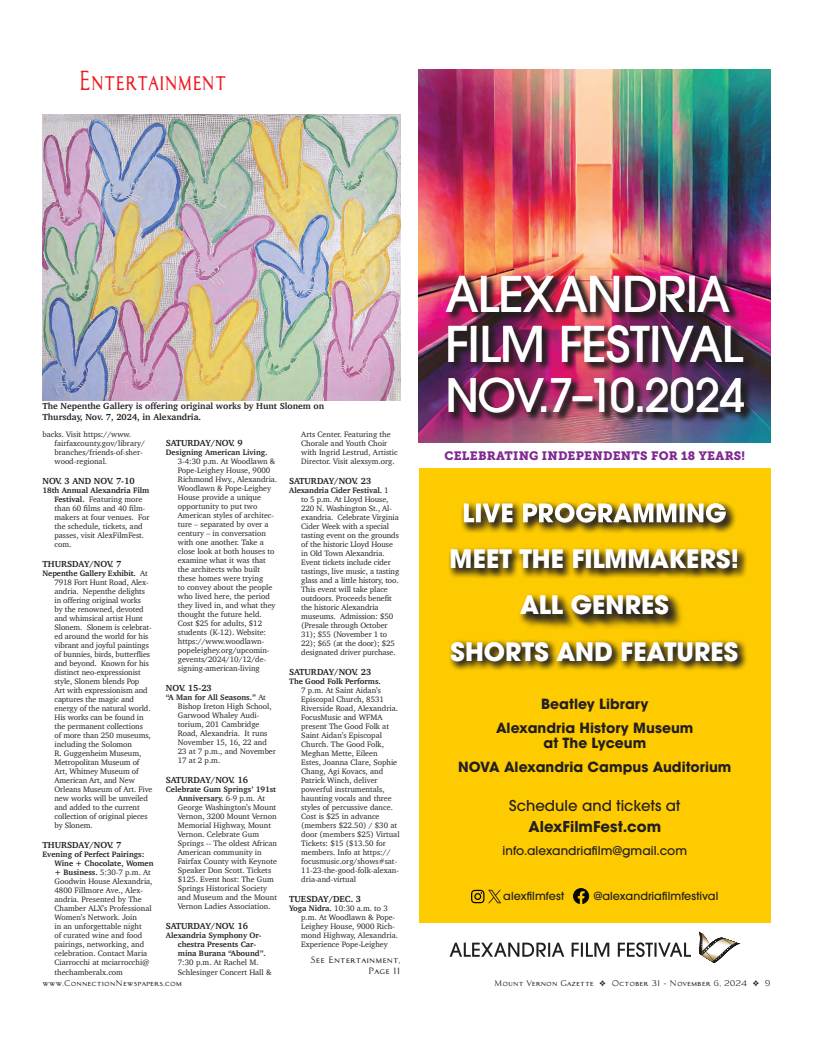
<style>
.page{position:relative;width:816px;height:1057px;background:#fff}
.page>*{position:absolute;margin:0;border:0;box-sizing:border-box;transform-origin:0 0}
.t1{font:500 48.8px/49.8px "ITC Avant Garde Pro";letter-spacing:-.02em;color:#fff}
.t2{font:500 45.6px "ITC Avant Garde Pro";letter-spacing:-.025em;color:#fff}
.hdr_30{font:27px "Architect Bold V";color:#ee1d23;scale:.7 1}
.t3{font:700 25px/46.1px "ITC Avant Garde Pro";letter-spacing:.005em;color:#fff;text-align:center}
.t4{font:500 14.9px/20.5px "ITC Avant Garde Pro";letter-spacing:.005em;color:#231f20;text-align:center}
.t5{font:700 13.9px/23.3px "ITC Avant Garde Pro";letter-spacing:.005em;color:#231f20;text-align:center}
.t6{font:12.1px "Museo Slab 900";letter-spacing:.02em;color:#802990}
.t7{font:500 12.1px "ITC Avant Garde Pro";letter-spacing:.005em;color:#231f20}
.t8{font:500 11.2px "ITC Avant Garde Pro";letter-spacing:.005em;color:#231f20}
.cal1{font:700 9px "Charter";color:#231f20}
.cl{font:700 9px/11px "Charter";color:#231f20}
._1b{font:9px/11px "Architect Bold V";color:#231f20;text-align:right}
.cal2{font:8px/9px "Charter";color:#231f20}
.cal2-2{font:700 8px/9px "Charter";color:#231f20}
.t9{font:8px "Architect Bold V";color:#231f20}
.s1{font-weight:700}
.s2{font-weight:400}
</style>
<div class="page">
<div style="left:419px;top:468px;width:351px;height:454px;background:#fecb00"></div>
<img style="left:419px;top:70px;width:351px;height:372px">
<svg style="left:699px;top:931px;width:41px;height:31px"></svg>
<svg style="left:450px;top:942px;width:241px;height:14px"></svg>
<img style="left:446px;top:274px;width:308px;height:149px">
<svg style="left:449px;top:640px;width:298px;height:30px;background:#8e730f"></svg>
<svg style="left:449px;top:548px;width:298px;height:30px;background:#8d720f"></svg>
<div style="left:523px;top:597px;width:161px;height:33px;background:#231f20;opacity:.75"></div>
<svg style="left:520px;top:594px;width:159px;height:31px;background:#816911"></svg>
<svg style="left:461px;top:502px;width:275px;height:31px"></svg>
<svg style="left:464px;top:503px;width:262px;height:19px;background:#c5bb97"></svg>
<svg style="left:573px;top:888px;width:16px;height:15px"></svg>
<svg style="left:471px;top:889px;width:30px;height:14px"></svg>
<img style="left:42px;top:115px;width:358px;height:285px">
<p class="hdr_30" style="left:78px;top:66px;width:213px">Entertainment</p>
<p class="cl" style="left:42px;top:400px;width:283px">The Nepenthe Gallery is offering original works by Hunt Slonem on<br>Thursday, Nov. 7, 2024, in Alexandria.</p>
<p class="cal2" style="left:55px;top:429px;width:92px;text-indent:-12px">backs. Visit https://www. fairfaxcounty.gov/library/ branches/friends-of-sher&shy;wood-regional.</p>
<p class="cal1" style="left:42px;top:473px;width:94px">NOV. 3 AND NOV. 7-10</p>
<p class="cal2" style="left:55px;top:485px;width:96px;text-indent:-12px"><span class="s1">18th Annual Alexandria Film<br>Festival.</span> Featuring more than 60 films and 40 film&shy;makers at four venues. For the schedule, tickets, and passes, visit AlexFilmFest. com.</p>
<p class="cal1" style="left:42px;top:556px;width:80px">THURSDAY/NOV. 7</p>
<p class="cal2" style="left:55px;top:568px;width:99px;text-indent:-12px"><span class="s1">Nepenthe Gallery Exhibit.</span> At<br>7918 Fort Hunt Road, Alex&shy;andria. Nepenthe delights in offering original works<br>by the renowned, devoted and whimsical artist Hunt<br>Slonem. Slonem is celebrat&shy;ed around the world for his vibrant and joyful paintings of bunnies, birds, butterflies and beyond. Known for his distinct neo-expressionist style, Slonem blends Pop<br>Art with expressionism and captures the magic and energy of the natural world.<br>His works can be found in the permanent collections<br>of more than 250 museums, including the Solomon<br>R. Guggenheim Museum,<br>Metropolitan Museum of<br>Art, Whitney Museum of<br>American Art, and New<br>Orleans Museum of Art. Five new works will be unveiled and added to the current collection of original pieces by Slonem.</p>
<p class="cal1" style="left:42px;top:837px;width:80px">THURSDAY/NOV. 7</p>
<p class="cal2" style="left:55px;top:849px;width:101px;text-indent:-12px"><span class="s1">Evening of Perfect Pairings:<br>Wine + Chocolate, Women + Business.</span> 5:30-7 p.m. At<br>Goodwin House Alexandria,<br>4800 Fillmore Ave., Alex&shy;andria. Presented by The<br>Chamber ALX’s Professional<br>Women’s Network. Join<br>in an unforgettable night<br>of curated wine and food pairings, networking, and celebration. Contact Maria<br>Ciarrocchi at mciarrocchi@ thechamberalx.com</p>
<p class="cal1" style="left:166px;top:435px;width:78px">SATURDAY/NOV. 9</p>
<p class="cal2" style="left:178px;top:447px;width:101px;text-indent:-12px"><span class="s1">Designing American Living.<br></span>3-4:30 p.m. At Woodlawn &amp;<br>Pope-Leighey House, 9000<br>Richmond Hwy., Alexandria.<br>Woodlawn &amp; Pope-Leighey<br>House provide a unique opportunity to put two<br>American styles of architec&shy;ture – separated by over a century – in conversation with one another. Take a close look at both houses to examine what it was that the architects who built these homes were trying<br>to convey about the people who lived here, the period they lived in, and what they thought the future held.<br>Cost $25 for adults, $12 students (K-12). Website: https://www.woodlawn&shy;popeleighey.org/upcomin&shy;gevents/2024/10/12/de&shy;signing-american-living</p>
<p class="cal1" style="left:166px;top:680px;width:47px">NOV. 15-23</p>
<p class="cal2" style="left:178px;top:692px;width:100px;text-indent:-12px"><span class="s1">“A Man for All Seasons.”</span> At<br>Bishop Ireton High School,<br>Garwood Whaley Audi&shy;torium, 201 Cambridge<br>Road, Alexandria. It runs<br>November 15, 16, 22 and<br>23 at 7 p.m., and November<br>17 at 2 p.m.</p>
<p class="cal1" style="left:166px;top:772px;width:84px">SATURDAY/NOV. 16</p>
<p class="cal2" style="left:178px;top:784px;width:101px;text-indent:-12px"><span class="s1">Celebrate Gum Springs’ 191st<br>Anniversary.</span> 6-9 p.m. At<br>George Washington’s Mount<br>Vernon, 3200 Mount Vernon<br>Memorial Highway, Mount<br>Vernon. Celebrate Gum<br>Springs -- The oldest African<br>American community in<br>Fairfax County with Keynote<br>Speaker Don Scott. Tickets $125. Event host: The Gum<br>Springs Historical Society and Museum and the Mount<br>Vernon Ladies Association.</p>
<p class="cal1" style="left:166px;top:918px;width:84px">SATURDAY/NOV. 16</p>
<p class="cal2-2" style="left:178px;top:930px;width:95px;text-indent:-12px">Alexandria Symphony Or&shy;chestra Presents Car&shy;mina Burana “Abound”.<br><span class="s2">7:30 p.m. At Rachel M.<br>Schlesinger Concert Hall &amp;</span></p>
<p class="cal2" style="left:301px;top:429px;width:98px">Arts Center. Featuring the<br>Chorale and Youth Choir with Ingrid Lestrud, Artistic<br>Director. Visit alexsym.org.</p>
<p class="cal1" style="left:289px;top:473px;width:84px">SATURDAY/NOV. 23</p>
<p class="cal2" style="left:301px;top:485px;width:100px;text-indent:-12px"><span class="s1">Alexandria Cider Festival.</span> 1<br>to 5 p.m. At Lloyd House,<br>220 N. Washington St., Al&shy;exandria. Celebrate Virginia<br>Cider Week with a special tasting event on the grounds of the historic Lloyd House in Old Town Alexandria.<br>Event tickets include cider tastings, live music, a tasting glass and a little history, too.<br>This event will take place outdoors. Proceeds benefit the historic Alexandria museums. Admission: $50 (Presale through October<br>31); $55 (November 1 to<br>22); $65 (at the door); $25 designated driver purchase.</p>
<p class="cal1" style="left:289px;top:664px;width:84px">SATURDAY/NOV. 23</p>
<p class="cal2" style="left:301px;top:676px;width:100px;text-indent:-12px"><span class="s1">The Good Folk Performs.<br></span>7 p.m. At Saint Aidan’s<br>Episcopal Church, 8531<br>Riverside Road, Alexandria.<br>FocusMusic and WFMA present The Good Folk at<br>Saint Aidan’s Episcopal<br>Church. The Good Folk,<br>Meghan Mette, Eileen<br>Estes, Joanna Clare, Sophie<br>Chang, Agi Kovacs, and<br>Patrick Winch, deliver powerful instrumentals, haunting vocals and three styles of percussive dance.<br>Cost is $25 in advance (members $22.50) / $30 at door (members $25) Virtual<br>Tickets: $15 ($13.50 for members. Info at https:// focusmusic.org/shows#sat-<br>11-23-the-good-folk-alexan&shy;dria-and-virtual</p>
<p class="cal1" style="left:289px;top:891px;width:73px">TUESDAY/DEC. 3</p>
<p class="cal2" style="left:301px;top:903px;width:98px;text-indent:-12px"><span class="s1">Yoga Nidra.</span> 10:30 a.m. to 3 p.m. At Woodlawn &amp; Pope-<br>Leighey House, 9000 Rich&shy;mond Highway, Alexandria.<br>Experience Pope-Leighey</p>
<p class="_1b" style="left:311px;top:954px;width:91px">See Entertainment,<br>Page 11</p>
<p class="t1" style="left:445px;top:268px;width:299px">ALEXANDRIA<br>FILM FESTIVAL</p>
<p class="t2" style="left:445px;top:366px;width:301px">NOV.7–10.2024</p>
<p class="t6" style="left:444px;top:448px;width:302px">CELEBRATING INDEPENDENTS FOR 18 YEARS!</p>
<p class="t3" style="left:450px;top:535px;width:291px">MEET THE FILMMAKERS!<br>ALL GENRES</p>
<p class="t3" style="left:450px;top:628px;width:289px">SHORTS AND FEATURES</p>
<p class="t5" style="left:496px;top:692px;width:199px">Beatley Library<br>Alexandria History Museum</p>
<p class="t5" style="left:458px;top:731px;width:275px">at The Lyceum<br>NOVA Alexandria Campus Auditorium</p>
<p class="t4" style="left:509px;top:795px;width:173px">Schedule and tickets at<br><span class="s1">AlexFilmFest.com</span></p>
<p class="t7" style="left:502px;top:842px;width:186px">info.alexandriafilm@gmail.com</p>
<p class="t8" style="left:503px;top:888px;width:62px">alexfilmfest</p>
<p class="t8" style="left:594px;top:888px;width:126px">@alexandriafilmfestival</p>
<p class="t9" style="left:42px;top:978px;width:141px">www.ConnectionNewspapers.com</p>
<p class="t9" style="left:494px;top:978px;width:278px">Mount Vernon Gazette ❖ October 31 - November 6, 2024 ❖ 9</p>
</div>
